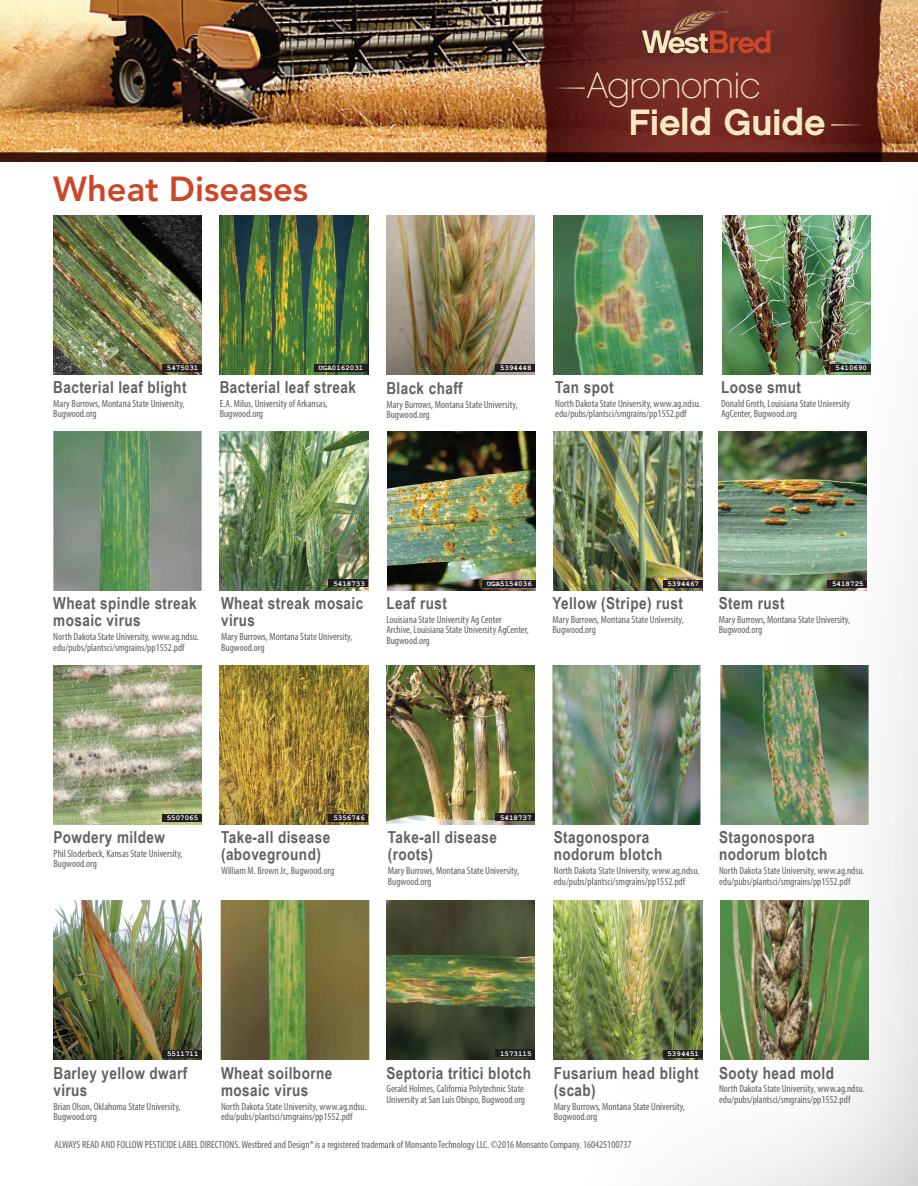
<style>
.page{position:relative;width:918px;height:1186px;background:#fff}
.page>*{position:absolute;margin:0;border:0;box-sizing:border-box;transform-origin:0 0}
.t1{font:36.75px "Chalet New York Nineteen Sixty";letter-spacing:-.005em;color:#fbe9c2}
.t2{font:36.75px "Chalet Paris Nineteen Sixty";letter-spacing:-.015em;color:#fbe9c2}
.t3{font:800 34.5px "Avenir";color:#cc4627}
.t4{font:700 16.5px/17.4px "Arial Narrow";letter-spacing:.025em;color:#616164}
.t5{font:condensed 10.5px/10.5px "Myriad Pro";color:#616164}
.t6{font:700 7.5px "Courier New";color:#fff}
</style>
<div class="page">
<div style="left:0;top:0;width:917px;height:1185px;background:#231f20;opacity:.3"></div>
<img style="left:0;top:0;width:917px;height:161px">
<div style="left:621px;top:0;width:172px;height:75px;background:#231f20;opacity:.75"></div>
<svg style="left:641px;top:10px;width:133px;height:43px"></svg>
<hr style="left:555px;top:87px;width:29px;height:2px;background:#fbe9c2">
<hr style="left:830px;top:124px;width:30px;height:2px;background:#fbe9c2">
<img style="left:53px;top:900px;width:149px;height:159px">
<div style="left:162px;top:1049px;width:40px;height:7px;background:#231f20"></div>
<img style="left:219px;top:215px;width:149px;height:159px">
<img style="left:719px;top:900px;width:149px;height:159px">
<img style="left:552px;top:665px;width:148px;height:158px">
<img style="left:719px;top:665px;width:149px;height:158px">
<img style="left:553px;top:215px;width:148px;height:159px">
<img style="left:221px;top:900px;width:148px;height:159px">
<img style="left:53px;top:431px;width:148px;height:159px">
<img style="left:553px;top:900px;width:148px;height:159px">
<div style="left:662px;top:1049px;width:39px;height:7px;background:#231f20"></div>
<img style="left:386px;top:215px;width:148px;height:159px">
<div style="left:495px;top:364px;width:39px;height:7px;background:#231f20"></div>
<div style="left:314px;top:364px;width:53px;height:7px;background:#231f20"></div>
<img style="left:53px;top:215px;width:148px;height:159px">
<div style="left:162px;top:364px;width:39px;height:7px;background:#231f20"></div>
<img style="left:387px;top:431px;width:148px;height:159px">
<div style="left:482px;top:580px;width:53px;height:7px;background:#231f20"></div>
<img style="left:722px;top:215px;width:148px;height:159px">
<div style="left:830px;top:364px;width:39px;height:7px;background:#231f20"></div>
<img style="left:53px;top:665px;width:148px;height:158px">
<div style="left:162px;top:813px;width:39px;height:8px;background:#231f20"></div>
<img style="left:386px;top:900px;width:148px;height:159px">
<div style="left:495px;top:1049px;width:39px;height:7px;background:#231f20"></div>
<img style="left:718px;top:431px;width:148px;height:159px">
<div style="left:827px;top:580px;width:39px;height:7px;background:#231f20"></div>
<img style="left:553px;top:431px;width:148px;height:159px">
<div style="left:662px;top:580px;width:39px;height:7px;background:#231f20"></div>
<img style="left:219px;top:665px;width:149px;height:158px">
<div style="left:328px;top:814px;width:40px;height:7px;background:#231f20"></div>
<img style="left:386px;top:665px;width:148px;height:158px">
<div style="left:495px;top:813px;width:39px;height:7px;background:#231f20"></div>
<img style="left:219px;top:431px;width:149px;height:159px">
<div style="left:328px;top:579px;width:40px;height:7px;background:#231f20"></div>
<svg style="left:894px;top:1161px;width:9px;height:24px"></svg>
<h2 class="t3" style="left:53px;top:168px;width:256px">Wheat Diseases</h2>
<h1 class="t2" style="left:586px;top:64px;width:175px">Agronomic</h1>
<h1 class="t1" style="left:628px;top:100px;width:198px">Field Guide</h1>
<p class="t6" style="left:167px;top:363px;width:33px">5475031</p>
<h3 class="t4" style="left:53px;top:377px;width:135px">Bacterial leaf blight</h3>
<p class="t5" style="left:53px;top:398px;width:133px">Mary Burrows, Montana State University,<br>Bugwood.org</p>
<p class="t6" style="left:318px;top:363px;width:46px">UGA0162031</p>
<p class="t6" style="left:499px;top:363px;width:33px">5394448</p>
<h3 class="t4" style="left:219px;top:377px;width:138px">Bacterial leaf streak</h3>
<p class="t5" style="left:219px;top:398px;width:109px">E.A. Milus, University of Arkansas,<br>Bugwood.org</p>
<h3 class="t4" style="left:386px;top:378px;width:78px">Black chaff</h3>
<p class="t5" style="left:386px;top:398px;width:133px">Mary Burrows, Montana State University,<br>Bugwood.org</p>
<h3 class="t4" style="left:555px;top:377px;width:60px">Tan spot</h3>
<p class="t5" style="left:555px;top:398px;width:147px">North Dakota State University, www.ag.ndsu. edu/pubs/plantsci/smgrains/pp1552.pdf</p>
<p class="t6" style="left:835px;top:363px;width:33px">5410690</p>
<h3 class="t4" style="left:720px;top:377px;width:81px">Loose smut</h3>
<p class="t5" style="left:720px;top:398px;width:130px">Donald Groth, Louisiana State University<br>AgCenter, Bugwood.org</p>
<h3 class="t4" style="left:53px;top:593px;width:145px">Wheat spindle streak mosaic virus</h3>
<p class="t5" style="left:53px;top:631px;width:147px">North Dakota State University, www.ag.ndsu. edu/pubs/plantsci/smgrains/pp1552.pdf</p>
<p class="t6" style="left:333px;top:578px;width:33px">5418733</p>
<h3 class="t4" style="left:221px;top:593px;width:144px">Wheat streak mosaic virus</h3>
<p class="t5" style="left:221px;top:631px;width:133px">Mary Burrows, Montana State University,<br>Bugwood.org</p>
<p class="t6" style="left:486px;top:579px;width:46px">UGA5154036</p>
<h3 class="t4" style="left:386px;top:593px;width:62px">Leaf rust</h3>
<p class="t5" style="left:386px;top:613px;width:144px">Louisiana State University Ag Center<br>Archive, Louisiana State University AgCenter,<br>Bugwood.org</p>
<p class="t6" style="left:667px;top:579px;width:33px">5394467</p>
<h3 class="t4" style="left:552px;top:593px;width:132px">Yellow (Stripe) rust</h3>
<p class="t5" style="left:552px;top:613px;width:133px">Mary Burrows, Montana State University,<br>Bugwood.org</p>
<p class="t6" style="left:831px;top:579px;width:33px">5418725</p>
<h3 class="t4" style="left:718px;top:593px;width:67px">Stem rust</h3>
<p class="t5" style="left:718px;top:613px;width:133px">Mary Burrows, Montana State University,<br>Bugwood.org</p>
<p class="t6" style="left:167px;top:812px;width:33px">5507065</p>
<h3 class="t4" style="left:53px;top:827px;width:113px">Powdery mildew</h3>
<p class="t5" style="left:53px;top:847px;width:131px">Phil Sloderbeck, Kansas State University,<br>Bugwood.org</p>
<p class="t6" style="left:333px;top:813px;width:33px">5356746</p>
<h3 class="t4" style="left:221px;top:827px;width:110px">Take-all disease (aboveground)</h3>
<p class="t5" style="left:221px;top:864px;width:115px">William M. Brown Jr., Bugwood.org</p>
<p class="t6" style="left:499px;top:812px;width:33px">5418737</p>
<h3 class="t4" style="left:387px;top:827px;width:110px">Take-all disease (roots)</h3>
<p class="t5" style="left:387px;top:864px;width:133px">Mary Burrows, Montana State University,<br>Bugwood.org</p>
<h3 class="t4" style="left:553px;top:827px;width:110px">Stagonospora nodorum blotch</h3>
<p class="t5" style="left:553px;top:864px;width:147px">North Dakota State University, www.ag.ndsu. edu/pubs/plantsci/smgrains/pp1552.pdf</p>
<h3 class="t4" style="left:718px;top:827px;width:110px">Stagonospora nodorum blotch</h3>
<p class="t5" style="left:718px;top:864px;width:147px">North Dakota State University, www.ag.ndsu. edu/pubs/plantsci/smgrains/pp1552.pdf</p>
<p class="t6" style="left:167px;top:1048px;width:33px">5511711</p>
<h3 class="t4" style="left:53px;top:1062px;width:135px">Barley yellow dwarf virus</h3>
<p class="t5" style="left:53px;top:1100px;width:128px">Brian Olson, Oklahoma State University,<br>Bugwood.org</p>
<h3 class="t4" style="left:221px;top:1062px;width:113px">Wheat soilborne mosaic virus</h3>
<p class="t5" style="left:221px;top:1100px;width:147px">North Dakota State University, www.ag.ndsu. edu/pubs/plantsci/smgrains/pp1552.pdf</p>
<p class="t6" style="left:499px;top:1048px;width:33px">1573115</p>
<h3 class="t4" style="left:386px;top:1062px;width:146px">Septoria tritici blotch</h3>
<p class="t5" style="left:386px;top:1083px;width:140px">Gerald Holmes, California Polytechnic State<br>University at San Luis Obispo, Bugwood.org</p>
<p class="t6" style="left:667px;top:1048px;width:33px">5394451</p>
<h3 class="t4" style="left:553px;top:1062px;width:146px">Fusarium head blight (scab)</h3>
<p class="t5" style="left:553px;top:1100px;width:133px">Mary Burrows, Montana State University,<br>Bugwood.org</p>
<h3 class="t4" style="left:718px;top:1062px;width:116px">Sooty head mold</h3>
<p class="t5" style="left:718px;top:1083px;width:147px">North Dakota State University, www.ag.ndsu. edu/pubs/plantsci/smgrains/pp1552.pdf</p>
<p class="t5" style="left:54px;top:1138px;width:578px">ALWAYS READ AND FOLLOW PESTICIDE LABEL DIRECTIONS. Westbred and Design® is a registered trademark of Monsanto Technology LLC. ©2016 Monsanto Company. 160425100737</p>
</div>
